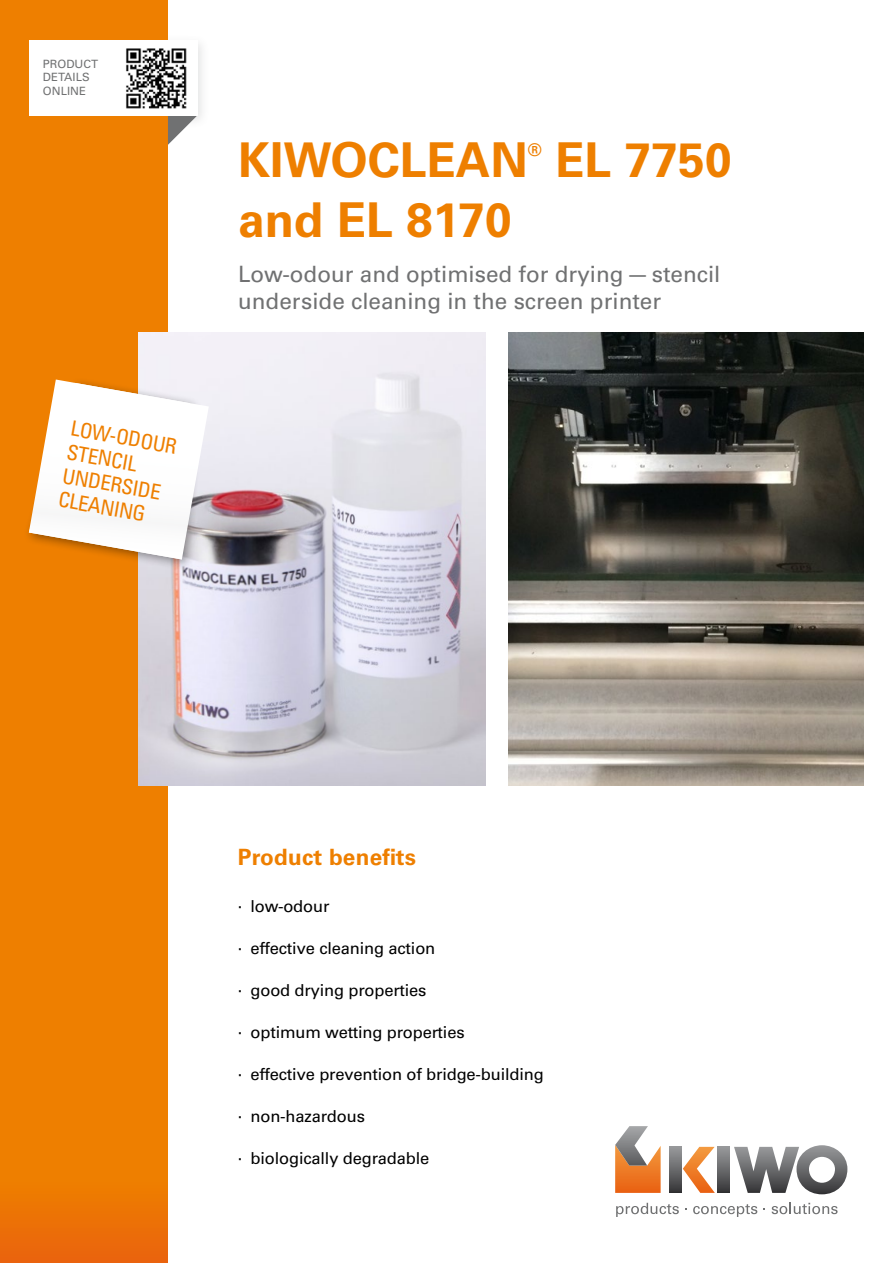
<style>
.page{position:relative;width:893px;height:1263px;background:#fff}
.page>*{position:absolute;margin:0;border:0;box-sizing:border-box;transform-origin:0 0}
.t1{font:700 48px "Univers LT Std";color:#ee7f00}
.t2{font:22.5px/27px "Univers LT Std";color:#707172}
.t3{font:700 22.5px "Univers LT Std";letter-spacing:.01em;color:#ee7f00}
.t4{font:condensed 21px/24px "Univers LT Std";color:#ee7f00}
.t5{font:700 17.55px "Univers LT Std";color:#ee7f00}
.t6{font:16.5px "Univers LT Std";letter-spacing:-.01em;color:#000}
.t7{font:11.4px/13.5px "Univers LT Std";color:#707172}
</style>
<div class="page">
<div style="left:24px;top:34px;width:185px;height:94px;background:#707172;opacity:.2"></div>
<div style="left:0;top:0;width:168px;height:1263px;background:#ee7f00"></div>
<div style="left:0;top:1177px;width:168px;height:86px;background:linear-gradient(to right,#ec7106,#ec7106)"></div>
<svg style="left:168px;top:116px;width:29px;height:29px"></svg>
<div style="left:30px;top:40px;width:167px;height:76px;background:#fff"></div>
<svg style="left:683px;top:1147px;width:32px;height:46px"></svg>
<svg style="left:669px;top:1147px;width:12px;height:46px"></svg>
<svg style="left:734px;top:1145px;width:113px;height:49px"></svg>
<svg style="left:615px;top:1126px;width:46px;height:67px"></svg>
<svg style="left:718px;top:1147px;width:12px;height:46px"></svg>
<svg style="left:616px;top:1203px;width:63px;height:14px"></svg>
<svg style="left:693px;top:1204px;width:64px;height:13px"></svg>
<svg style="left:772px;top:1203px;width:66px;height:11px"></svg>
<img style="left:126px;top:48px;width:61px;height:61px">
<img style="left:508px;top:333px;width:355px;height:453px">
<img style="left:139px;top:333px;width:346px;height:453px">
<div style="left:23px;top:377px;width:179px;height:194px;background:#000;opacity:.4"></div>
<svg style="left:29px;top:379px;width:180px;height:180px"></svg>
<p class="t7" style="left:43px;top:57px;width:57px">PRODUCT<br>DETAILS<br>ONLINE</p>
<p class="t4" style="left:73px;top:416px;width:109px;rotate:10deg">LOW-ODOUR<br>STENCIL<br>UNDERSIDE<br>CLEANING</p>
<h1 class="t1" style="left:238px;top:132px;width:291px">KIWOCLEAN</h1>
<p class="t5" style="left:528px;top:140px;width:15px">®</p>
<h1 class="t1" style="left:555px;top:132px;width:178px">EL 7750</h1>
<h1 class="t1" style="left:238px;top:192px;width:275px">and EL 8170</h1>
<h2 class="t2" style="left:238px;top:260px;width:484px">Low-odour and optimised for drying—stencil underside cleaning in the screen printer</h2>
<h2 class="t3" style="left:238px;top:843px;width:180px">Product benefits</h2>
<p class="t6" style="left:238px;top:896px;width:93px">· low-odour</p>
<p class="t6" style="left:238px;top:938px;width:199px">· effective cleaning action</p>
<p class="t6" style="left:238px;top:980px;width:190px">· good drying properties</p>
<p class="t6" style="left:238px;top:1022px;width:228px">· optimum wetting properties</p>
<p class="t6" style="left:238px;top:1064px;width:308px">· effective prevention of bridge-building</p>
<p class="t6" style="left:238px;top:1106px;width:129px">· non-hazardous</p>
<p class="t6" style="left:238px;top:1148px;width:193px">· biologically degradable</p>
</div>
